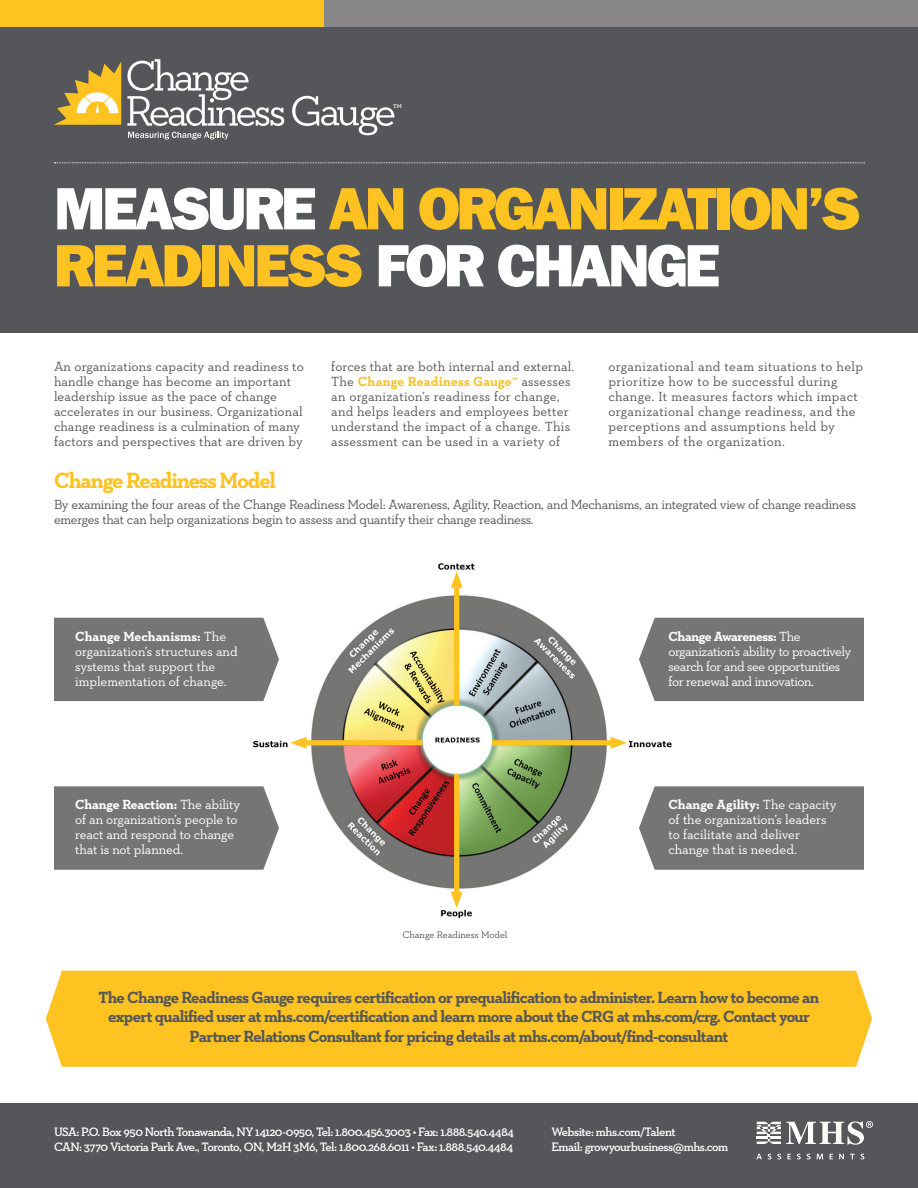
<style>
.page{position:relative;width:918px;height:1188px;background:#fff}
.page>*{position:absolute;margin:0;border:0;box-sizing:border-box;transform-origin:0 0}
.t1{font:800 60px/57px "Franklin Gothic";letter-spacing:-.055em;color:#fec221}
.t2{font:700 22.5px "Neutraface Slab Text";letter-spacing:-.05em;color:#fec221}
.t3{font:700 16.5px/19.5px "Neutraface Slab Text";letter-spacing:-.04em;color:#555659;text-align:center}
.t4{font:13.5px/15px "Neutraface Slab Text";letter-spacing:.01em;color:#57585a}
.t5{font:13.5px/15px "Neutraface Slab Text";letter-spacing:-.01em;color:#fff}
.t6{font:13.5px/15px "Neutraface Slab Text";letter-spacing:-.025em;color:#57585a}
.t7{font:13.5px/15px "Neutraface Slab Text";letter-spacing:.03em;color:#57585a}
.t8{font:13.5px/15px "Neutraface Slab Text";letter-spacing:-.03em;color:#fff}
.t9{font:600 12.45px/15px "Neutraface Slab Text";letter-spacing:-.045em;color:#fff}
.t10{font:9.75px "Neutraface Slab Text";letter-spacing:-.005em;color:#57585a}
.s1{color:#fff}
.s2{font-weight:700;color:#fec221}
.s3{font-weight:700}
</style>
<div class="page">
<div style="left:0;top:0;width:918px;height:333px;background:#555659"></div>
<div style="left:0;top:0;width:324px;height:27px;background:#fec221"></div>
<div style="left:324px;top:0;width:594px;height:27px;background:#8a878a"></div>
<div style="left:0;top:1104px;width:918px;height:84px;background:#555659"></div>
<svg style="left:756px;top:1154px;width:6px;height:5px"></svg>
<svg style="left:768px;top:1154px;width:3px;height:5px"></svg>
<svg style="left:777px;top:1154px;width:4px;height:5px"></svg>
<svg style="left:787px;top:1154px;width:4px;height:5px"></svg>
<svg style="left:797px;top:1154px;width:4px;height:5px"></svg>
<svg style="left:807px;top:1154px;width:3px;height:5px"></svg>
<svg style="left:817px;top:1154px;width:6px;height:5px"></svg>
<svg style="left:839px;top:1154px;width:5px;height:5px"></svg>
<svg style="left:850px;top:1154px;width:5px;height:5px"></svg>
<svg style="left:861px;top:1154px;width:3px;height:5px"></svg>
<svg style="left:757px;top:1121px;width:116px;height:24px"></svg>
<svg style="left:127px;top:59px;width:157px;height:67px"></svg>
<svg style="left:128px;top:132px;width:100px;height:8px"></svg>
<svg style="left:292px;top:96px;width:110px;height:39px"></svg>
<svg style="left:54px;top:62px;width:67px;height:63px"></svg>
<svg style="left:54px;top:162px;width:811px;height:1px"></svg>
<div style="left:46px;top:971px;width:826px;height:96px;background:#fec221"></div>
<img style="left:244px;top:563px;width:434px;height:356px">
<div style="left:639px;top:618px;width:225px;height:83px;background:#747574"></div>
<div style="left:639px;top:786px;width:225px;height:84px;background:#747574"></div>
<div style="left:54px;top:786px;width:225px;height:84px;background:#747574"></div>
<div style="left:54px;top:618px;width:225px;height:83px;background:#747574"></div>
<div style="left:449px;top:572px;width:16px;height:14px;background:#fff"></div>
<div style="left:454px;top:582px;width:5px;height:124px;background:#fec221"></div>
<svg style="left:451px;top:571px;width:12px;height:17px"></svg>
<div style="left:449px;top:893px;width:16px;height:15px;background:#fff"></div>
<div style="left:454px;top:774px;width:5px;height:124px;background:#fec221"></div>
<svg style="left:451px;top:892px;width:12px;height:16px"></svg>
<div style="left:291px;top:735px;width:14px;height:17px;background:#fff"></div>
<div style="left:301px;top:740px;width:121px;height:5px;background:#fec221"></div>
<svg style="left:290px;top:737px;width:17px;height:12px"></svg>
<div style="left:612px;top:735px;width:15px;height:17px;background:#fff"></div>
<div style="left:492px;top:740px;width:124px;height:5px;background:#fec221"></div>
<svg style="left:611px;top:737px;width:16px;height:12px"></svg>
<h1 class="t1" style="left:54px;top:180px;width:809px"><span class="s1">MEASURE</span> AN ORGANIZATION’S<br>READINESS <span class="s1">FOR CHANGE</span></h1>
<p class="t4" style="left:54px;top:358px;width:251px">An organizations capacity and readiness to handle change has become an important leadership issue as the pace of change accelerates in our business. Organizational change readiness is a culmination of many factors and perspectives that are driven by</p>
<p class="t4" style="left:331px;top:358px;width:245px">forces that are both internal and external.<br>The <span class="s2">Change Readiness Gauge</span><sup>™</sup> assesses an organization’s readiness for change, and helps leaders and employees better understand the impact of a change. This assessment can be used in a variety of</p>
<p class="t7" style="left:608px;top:358px;width:256px">organizational and team situations to help prioritize how to be successful during change. It measures factors which impact organizational change readiness, and the perceptions and assumptions held by members of the organization.</p>
<h2 class="t2" style="left:54px;top:465px;width:224px">Change Readiness Model</h2>
<p class="t6" style="left:54px;top:497px;width:804px">By examining the four areas of the Change Readiness Model: Awareness, Agility, Reaction, and Mechanisms, an integrated view of change readiness emerges that can help organizations begin to assess and quantify their change readiness.</p>
<p class="t5" style="left:75px;top:628px;width:164px"><span class="s3">Change Mechanisms:</span> The organization’s structures and systems that support the implementation of change.</p>
<p class="t5" style="left:75px;top:797px;width:166px"><span class="s3">Change Reaction:</span> The ability of an organization’s people to react and respond to change that is not planned.</p>
<p class="t10" style="left:402px;top:928px;width:107px">Change Readiness Model</p>
<p class="t8" style="left:669px;top:628px;width:184px"><span class="s3">Change Awareness:</span> The organization’s ability to proactively search for and see opportunities for renewal and innovation.</p>
<p class="t5" style="left:669px;top:797px;width:170px"><span class="s3">Change Agility:</span> The capacity of the organization’s leaders to facilitate and deliver change that is needed.</p>
<p class="t3" style="left:99px;top:987px;width:722px">The Change Readiness Gauge requires certification or prequalification to administer. Learn how to become an expert qualified user at mhs.com/certification and learn more about the CRG at mhs.com/crg. Contact your<br>Partner Relations Consultant for pricing details at mhs.com/about/find-consultant</p>
<p class="t9" style="left:54px;top:1124px;width:461px">USA: P.O. Box 950 North Tonawanda, NY 14120-0950, Tel: 1.800.456.3003 • Fax: 1.888.540.4484<br>CAN: 3770 Victoria Park Ave., Toronto, ON, M2H 3M6, Tel: 1.800.268.6011 • Fax: 1.888.540.4484</p>
<p class="t9" style="left:552px;top:1124px;width:178px">Website: mhs.com/Talent<br>Email: growyourbusiness@mhs.com</p>
</div>
